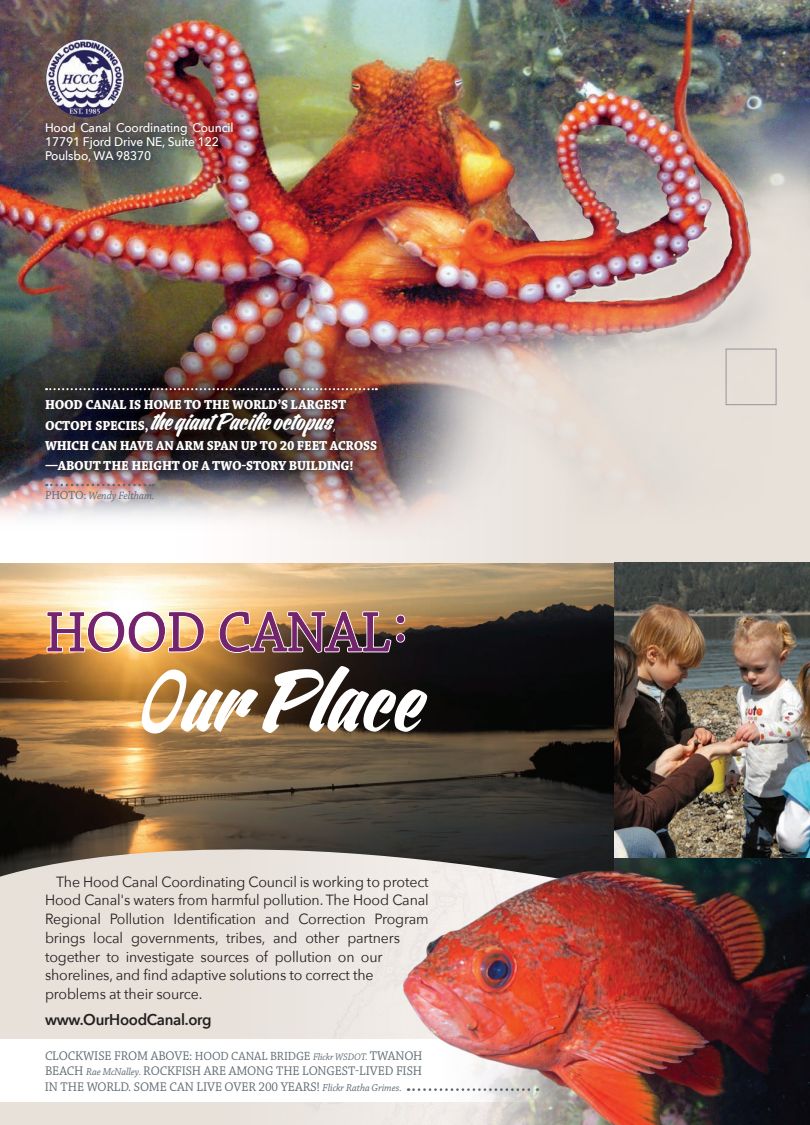
<style>
.page{position:relative;width:810px;height:1125px;background:#fff}
.page>*{position:absolute;margin:0;border:0;box-sizing:border-box;transform-origin:0 0}
.headline{font:italic 108.62px "Ventography Personal Use Only";letter-spacing:.02em;color:#fff}
.headline-2{font:58.75px "Chaparral Pro";letter-spacing:-.005em;color:#74246c}
.body{font:italic 29.88px "Ventography Personal Use Only";letter-spacing:.02em;color:#fff}
.body-2{font:600 15.62px "Avenir Next";letter-spacing:-.02em;color:#231f20;scale:.96 1}
.body-3{font:14.75px/18.8px "Avenir Next";letter-spacing:-.01em;color:#231f20;scale:.96 1}
.body-4{font:700 13.75px/20px "Chaparral Pro";letter-spacing:-.02em;color:#fff;scale:.96 1}
.highlight_vento{font:13.25px/15.9px "Chaparral Pro";letter-spacing:-.005em;color:#5d6a71;text-align:justify;scale:.96 1}
.body-5{font:13.12px "Avenir Next";color:#fff;scale:.96 1}
.body-6{font:500 12.5px/13.8px "Avenir Next";letter-spacing:-.01em;color:#fff;scale:.96 1}
.highlight_vento-2{font:italic 11.25px "Chaparral Pro";letter-spacing:-.01em;color:#5d6a71;scale:.96 1}
.s1{font-family:"Chaparral Pro";font-weight:700;font-style:normal;font-size:13.75px}
.s2{font-style:normal;font-size:12.5px}
.s3{font-size:12.5px}
.s4{font-style:italic;font-size:10px}
.s5{font-style:italic;font-size:10.62px}
</style>
<div class="page">
<div style="left:0;top:562px;width:810px;height:563px;background:#e7e1da"></div>
<div style="left:353px;top:889px;width:22px;height:236px;background:#eee9e5"></div>
<img style="left:0;top:562px;width:614px;height:327px">
<div style="left:0;top:1039px;width:585px;height:63px;background:#fff"></div>
<img style="left:0;top:0;width:810px;height:562px">
<div style="left:39px;top:117px;width:200px;height:50px;background:#231f20;opacity:.75"></div>
<div style="left:726px;top:349px;width:50px;height:56px;border:1px solid #939598"></div>
<svg style="left:45px;top:609px;width:161px;height:45px;background:#e8cbb2"></svg>
<img style="left:217px;top:609px;width:190px;height:57px">
<img style="left:39px;top:393px;width:344px;height:84px">
<div style="left:42px;top:385px;width:338px;height:8px;background:#231f20;opacity:.75"></div>
<svg style="left:46px;top:388px;width:331px;height:2px"></svg>
<svg style="left:46px;top:484px;width:108px;height:2px"></svg>
<img style="left:614px;top:562px;width:196px;height:289px">
<img style="left:375px;top:851px;width:435px;height:274px">
<img style="left:46px;top:39px;width:78px;height:78px;border-radius:39px">
<p class="body-6" style="left:45px;top:121px;width:198px">Hood Canal Coordinating Council<br>17791 Fjord Drive NE, Suite 122</p>
<p class="body-6" style="left:45px;top:148px;width:112px">Poulsbo, WA 98370</p>
<p class="body-4" style="left:45px;top:395px;width:315px">HOOD CANAL IS HOME TO THE WORLD’S LARGEST</p>
<p class="body" style="left:45px;top:406px;width:289px"><span class="s1">OCTOPI SPECIES,</span> the giant Pacific octopus</p>
<p class="body-5" style="left:333px;top:415px;width:5px">,</p>
<p class="body-4" style="left:45px;top:436px;width:348px">WHICH CAN HAVE AN ARM SPAN UP TO 20 FEET ACROSS —ABOUT THE HEIGHT OF A TWO-STORY BUILDING!</p>
<p class="highlight_vento-2" style="left:45px;top:489px;width:116px"><span class="s2">PHOTO:</span> Wendy Feltham.</p>
<p class="headline-2" style="left:45px;top:600px;width:364px">HOOD CANAL:</p>
<p class="headline" style="left:134px;top:642px;width:290px">Our Place</p>
<p class="body-3" style="left:45px;top:871px;width:401px;text-indent:11px">The Hood Canal Coordinating Council is working to protect Hood Canal's waters from harmful pollution. The Hood Canal Regional Pollution Identification and Correction Program brings local governments, tribes, and other partners together to investigate sources of pollution on our shorelines, and find adaptive solutions to correct the problems at their source.</p>
<p class="body-2" style="left:45px;top:1006px;width:175px">www.OurHoodCanal.org</p>
<p class="highlight_vento" style="left:45px;top:1048px;width:395px">CLOCKWISE FROM ABOVE: <span class="s3">HOOD CANAL BRIDGE</span> <span class="s4">Flickr WSDOT.</span> TWANOH BEACH <span class="s5">Rae McNalley.</span> ROCKFISH ARE AMONG THE LONGEST-LIVED FISH IN THE WORLD. SOME CAN LIVE OVER 200 YEARS! <span class="s5">Flickr Ratha Grimes.</span></p>
</div>
